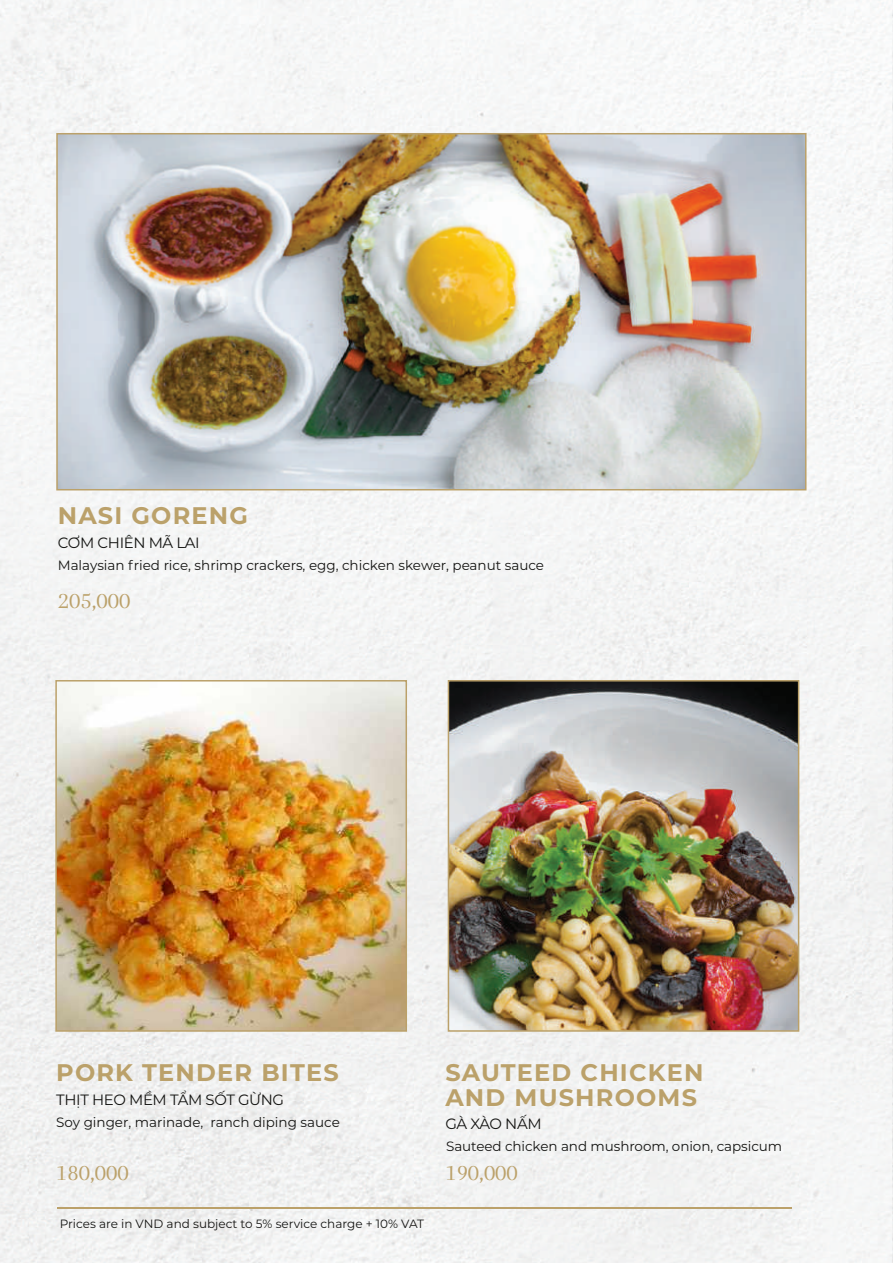
<style>
.page{position:relative;width:893px;height:1263px;background:#f4f5f4}
.page>*{position:absolute;margin:0;border:0;box-sizing:border-box;transform-origin:0 0}
.t1{font:24.45px "Arapey";color:#bba16a}
.t2{font:700 24px/25.3px "Montserrat";letter-spacing:.05em;color:#bba16a}
.t3{font:15px "Montserrat";letter-spacing:-.025em;color:#141412}
.t4{font:13.5px "Montserrat";letter-spacing:-.005em;color:#141412}
.t5{font:12px "Montserrat";color:#141412}
</style>
<div class="page">
<hr style="left:57px;top:1207px;width:734px;height:2px;background:#bba16a">
<img style="left:58px;top:683px;width:346px;height:346px">
<div style="left:55px;top:680px;width:352px;height:352px;border:2px solid #bba16a"></div>
<img style="left:451px;top:683px;width:345px;height:346px">
<div style="left:448px;top:680px;width:351px;height:352px;border:2px solid #bba16a"></div>
<img style="left:59px;top:136px;width:744px;height:351px">
<div style="left:56px;top:133px;width:750px;height:357px;border:2px solid #bba16a"></div>
<h2 class="t2" style="left:58px;top:501px;width:192px">NASI GORENG</h2>
<p class="t3" style="left:58px;top:533px;width:144px">CƠM CHIÊN MÃ LAI</p>
<p class="t4" style="left:58px;top:556px;width:488px">Malaysian fried rice, shrimp crackers, egg, chicken skewer, peanut sauce</p>
<h1 class="t1" style="left:58px;top:587px;width:74px">205,000</h1>
<h2 class="t2" style="left:56px;top:1058px;width:284px">PORK TENDER BITES</h2>
<p class="t3" style="left:56px;top:1090px;width:229px">THỊT HEO MỀM TẨM SỐT GỪNG</p>
<p class="t4" style="left:56px;top:1112px;width:285px">Soy ginger, marinade, ranch diping sauce</p>
<h1 class="t1" style="left:56px;top:1159px;width:74px">180,000</h1>
<p class="t5" style="left:60px;top:1215px;width:366px">Prices are in VND and subject to 5% service charge + 10% VAT</p>
<h2 class="t2" style="left:445px;top:1058px;width:260px">SAUTEED CHICKEN<br>AND MUSHROOMS</h2>
<p class="t3" style="left:445px;top:1114px;width:98px">GÀ XÀO NẤM</p>
<p class="t4" style="left:446px;top:1137px;width:338px">Sauteed chicken and mushroom, onion, capsicum</p>
<h1 class="t1" style="left:445px;top:1159px;width:74px">190,000</h1>
</div>
